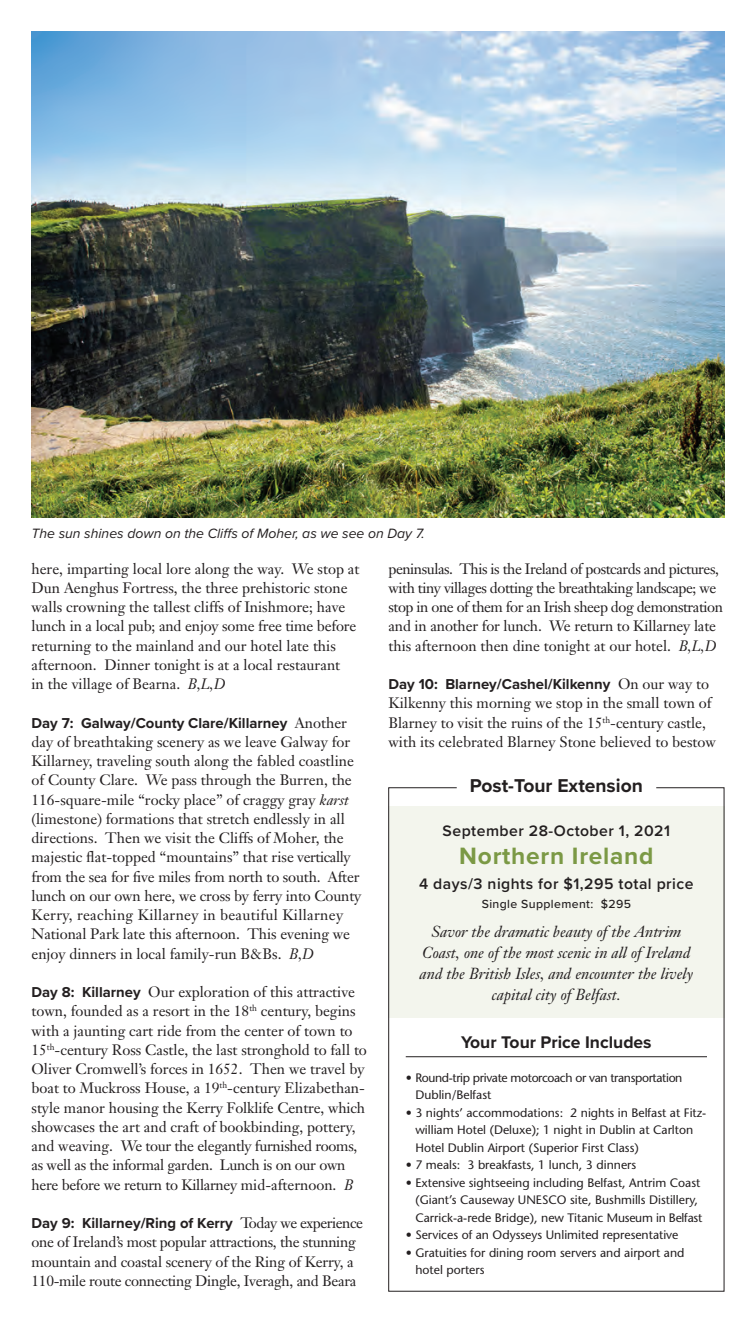
<style>
.page{position:relative;width:756px;height:1323px;background:#fff}
.page>*{position:absolute;margin:0;border:0;box-sizing:border-box;transform-origin:0 0}
.t1{font:700 24.5px "Proxima Nova";letter-spacing:.03em;color:#7b9945}
.t2{font:700 19.25px "Proxima Nova";color:#231f20}
.t3{font:700 17.5px "Proxima Nova";color:#231f20}
.Description{font:italic 15.75px/21px "Janson Text";color:#231f20;text-align:center}
.t4{font:600 15.75px "Proxima Nova";letter-spacing:.03em;color:#231f20}
.t5{font:14.88px/19.2px "Janson Text";color:#231f20}
.t6{font:14.88px/19.2px "Janson Text";letter-spacing:-.03em;color:#231f20}
.t7{font:14.88px/19.2px "Janson Text";letter-spacing:-.02em;color:#231f20}
.t8{font:italic 14px "Proxima Nova";color:#231f20}
.Bullets{font:12.25px/17.5px "Stone Sans";color:#231f20}
.Bullets-2{font:12.25px/17.5px "Stone Sans";letter-spacing:-.03em;color:#231f20}
.t9{font:500 12.25px "Proxima Nova";letter-spacing:.03em;color:#231f20}
.s1{font-style:italic}
.s2{font-family:"Proxima Nova";font-weight:700}
</style>
<div class="page">
<img style="left:32px;top:32px;width:692px;height:486px">
<svg style="left:388px;top:787px;width:337px;height:505px"></svg>
<p class="t8" style="left:32px;top:523px;width:395px">The sun shines down on the Cliffs of Moher, as we see on Day 7.</p>
<p class="t6" style="left:388px;top:559px;width:336px">peninsulas. This is the Ireland of postcards and pictures, with tiny villages dotting the breathtaking landscape; we stop in one of them for an Irish sheep dog demonstration and in another for lunch. We return to Killarney late this afternoon then dine tonight at our hotel. <span class="s1">B,L,D</span></p>
<p class="t5" style="left:388px;top:674px;width:329px"><span class="s2">Day 10: Blarney/Cashel/Kilkenny</span> On our way to Kilkenny this morning we stop in the small town of Blarney to visit the ruins of the 15<sup>th</sup>-century castle, with its celebrated Blarney Stone believed to bestow</p>
<p class="t5" style="left:32px;top:559px;width:329px">here, imparting local lore along the way. We stop at Dun Aenghus Fortress, the three prehistoric stone walls crowning the tallest cliffs of Inishmore; have lunch in a local pub; and enjoy some free time before returning to the mainland and our hotel late this afternoon. Dinner tonight is at a local restaurant<br>in the village of Bearna. <span class="s1">B,L,D</span></p>
<p class="t5" style="left:32px;top:713px;width:331px"><span class="s2">Day 7: Galway/County Clare/Killarney</span> Another day of breathtaking scenery as we leave Galway for Killarney, traveling south along the fabled coastline of County Clare. We pass through the Burren, the 116-square-mile “rocky place” of craggy gray <span class="s1">karst </span>(limestone) formations that stretch endlessly in all directions. Then we visit the Cliffs of Moher, the majestic flat-topped “mountains” that rise vertically from the sea for five miles from north to south. After lunch on our own here, we cross by ferry into County Kerry, reaching Killarney in beautiful Killarney National Park late this afternoon. This evening we enjoy dinners in local family-run B&amp;Bs. <span class="s1">B,D</span></p>
<p class="t5" style="left:31px;top:982px;width:337px"><span class="s2">Day 8: Killarney</span> Our exploration of this attractive town, founded as a resort in the 18<sup>th</sup> century, begins with a jaunting cart ride from the center of town to 15<sup>th</sup>-century Ross Castle, the last stronghold to fall to Oliver Cromwell’s forces in 1652. Then we travel by boat to Muckross House, a 19<sup>th</sup>-century Elizabethan&shy;style manor housing the Kerry Folklife Centre, which showcases the art and craft of bookbinding, pottery, and weaving. We tour the elegantly furnished rooms, as well as the informal garden. Lunch is on our own here before we return to Killarney mid-afternoon. <span class="s1">B</span></p>
<p class="t7" style="left:31px;top:1213px;width:333px"><span class="s2">Day 9: Killarney/Ring of Kerry</span> Today we experience one of Ireland’s most popular attractions, the stunning mountain and coastal scenery of the Ring of Kerry, a 110-mile route connecting Dingle, Iveragh, and Beara</p>
<p class="t2" style="left:470px;top:771px;width:175px">Post-Tour Extension</p>
<p class="t4" style="left:443px;top:819px;width:229px">September 28-October 1, 2021</p>
<p class="t1" style="left:459px;top:838px;width:196px">Northern Ireland</p>
<p class="t4" style="left:419px;top:872px;width:276px">4 days/3 nights for $1,295 total price</p>
<p class="t9" style="left:482px;top:895px;width:151px">Single Supplement: $295</p>
<p class="Description" style="left:420px;top:921px;width:275px">Savor the dramatic beauty of the Antrim Coast, one of the most scenic in all of Ireland and the British Isles, and encounter the lively capital city of Belfast.</p>
<p class="t3" style="left:461px;top:1030px;width:192px">Your Tour Price Includes</p>
<p class="Bullets-2" style="left:415px;top:1069px;width:269px;text-indent:-10px">• Round-trip private motorcoach or van transportation<br>Dublin/Belfast</p>
<p class="Bullets" style="left:415px;top:1104px;width:292px;text-indent:-10px">• 3 nights’ accommodations: 2 nights in Belfast at Fitz&shy;william Hotel (Deluxe); 1 night in Dublin at Carlton<br>Hotel Dublin Airport (Superior First Class)</p>
<p class="Bullets" style="left:406px;top:1156px;width:232px">• 7 meals: 3 breakfasts, 1 lunch, 3 dinners</p>
<p class="Bullets" style="left:415px;top:1174px;width:288px;text-indent:-10px">• Extensive sightseeing including Belfast, Antrim Coast (Giant’s Causeway UNESCO site, Bushmills Distillery,<br>Carrick-a-rede Bridge), new Titanic Museum in Belfast</p>
<p class="Bullets" style="left:406px;top:1226px;width:274px">• Services of an Odysseys Unlimited representative</p>
<p class="Bullets" style="left:415px;top:1244px;width:271px;text-indent:-10px">• Gratuities for dining room servers and airport and hotel porters</p>
</div>
